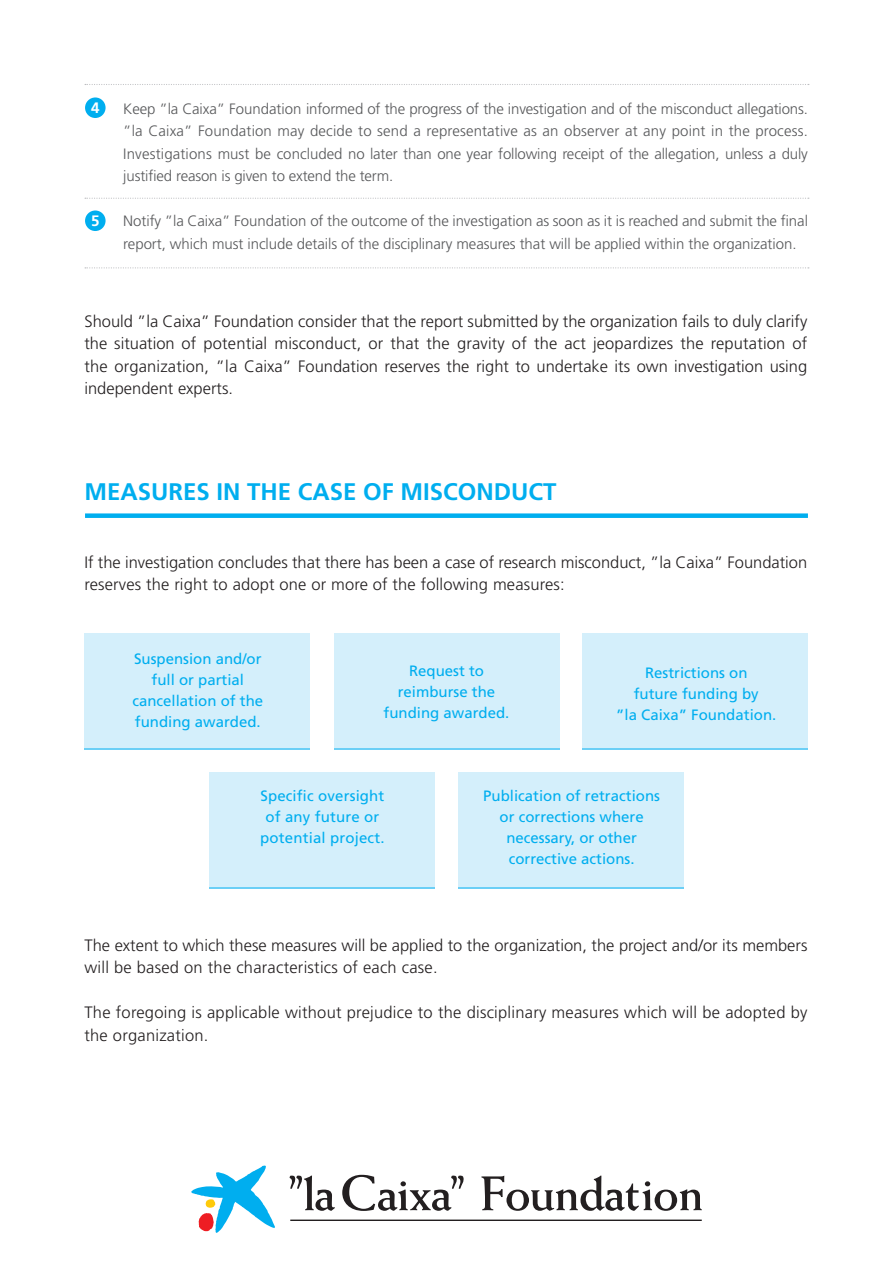
<style>
.page{position:relative;width:893px;height:1263px;background:#fff}
.page>*{position:absolute;margin:0;border:0;box-sizing:border-box;transform-origin:0 0}
.t1{font:700 24px "Frutiger";color:#00aeef}
.t2{font:300 16.5px/22.5px "Frutiger";color:#231f20}
.t3{font:700 15.15px "Frutiger";color:#fff}
.t4{font:300 15px/22.5px "Frutiger";letter-spacing:-.005em;color:#57585a;text-align:justify}
.t5{font:15px/21px "Frutiger";color:#00aeef;text-align:center}
</style>
<div class="page">
<svg style="left:191px;top:1165px;width:84px;height:68px"></svg>
<svg style="left:290px;top:1219px;width:412px;height:2px"></svg>
<svg style="left:289px;top:1175px;width:46px;height:36px"></svg>
<svg style="left:342px;top:1175px;width:122px;height:36px"></svg>
<svg style="left:481px;top:1175px;width:221px;height:36px"></svg>
<div style="left:582px;top:633px;width:225px;height:116px;background:#d4effb"></div>
<div style="left:84px;top:633px;width:225px;height:116px;background:#d4effb"></div>
<div style="left:334px;top:633px;width:225px;height:116px;background:#d4effb"></div>
<div style="left:85px;top:97px;width:21px;height:21px;background:#00aeef;border-radius:50%"></div>
<div style="left:85px;top:210px;width:21px;height:21px;background:#00aeef;border-radius:50%"></div>
<div style="left:85px;top:513px;width:723px;height:5px;background:#00aeef"></div>
<svg style="left:85px;top:198px;width:724px;height:1px"></svg>
<svg style="left:85px;top:84px;width:724px;height:1px"></svg>
<svg style="left:85px;top:267px;width:724px;height:1px"></svg>
<div style="left:209px;top:772px;width:225px;height:116px;background:#d4effb"></div>
<div style="left:459px;top:772px;width:225px;height:116px;background:#d4effb"></div>
<hr style="left:334px;top:748px;width:225px;height:1px;background:#6bcff6">
<hr style="left:582px;top:748px;width:225px;height:1px;background:#6bcff6">
<hr style="left:84px;top:748px;width:225px;height:1px;background:#6bcff6">
<hr style="left:209px;top:887px;width:225px;height:1px;background:#6bcff6">
<hr style="left:459px;top:887px;width:225px;height:1px;background:#6bcff6">
<p class="t3" style="left:91px;top:99px;width:10px">4</p>
<p class="t3" style="left:91px;top:212px;width:10px">5</p>
<p class="t4" style="left:123px;top:97px;width:686px">Keep ”la Caixa” Foundation informed of the progress of the investigation and of the misconduct allegations. ”la Caixa” Foundation may decide to send a representative as an observer at any point in the process.<br>Investigations must be concluded no later than one year following receipt of the allegation, unless a duly justified reason is given to extend the term.</p>
<p class="t4" style="left:123px;top:210px;width:686px">Notify ”la Caixa” Foundation of the outcome of the investigation as soon as it is reached and submit the final report, which must include details of the disciplinary measures that will be applied within the organization.</p>
<p class="t2" style="left:84px;top:310px;width:724px;text-align:justify">Should ”la Caixa” Foundation consider that the report submitted by the organization fails to duly clarify the situation of potential misconduct, or that the gravity of the act jeopardizes the reputation of the organization, ”la Caixa” Foundation reserves the right to undertake its own investigation using independent experts.</p>
<h1 class="t1" style="left:84px;top:478px;width:474px">MEASURES IN THE CASE OF MISCONDUCT</h1>
<p class="t2" style="left:84px;top:551px;width:724px">If the investigation concludes that there has been a case of research misconduct, ”la Caixa” Foundation reserves the right to adopt one or more of the following measures:</p>
<p class="t5" style="left:132px;top:648px;width:132px">Suspension and/or full or partial cancellation of the funding awarded.</p>
<p class="t5" style="left:384px;top:660px;width:127px">Request to reimburse the funding awarded.</p>
<p class="t5" style="left:616px;top:662px;width:162px">Restrictions on<br>future funding by<br>”la Caixa” Foundation.</p>
<p class="t5" style="left:260px;top:785px;width:126px">Specific oversight of any future or potential project.</p>
<p class="t5" style="left:483px;top:785px;width:178px">Publication of retractions or corrections where necessary, or other corrective actions.</p>
<p class="t2" style="left:84px;top:934px;width:724px">The extent to which these measures will be applied to the organization, the project and/or its members will be based on the characteristics of each case.</p>
<p class="t2" style="left:84px;top:1001px;width:724px">The foregoing is applicable without prejudice to the disciplinary measures which will be adopted by the organization.</p>
</div>
